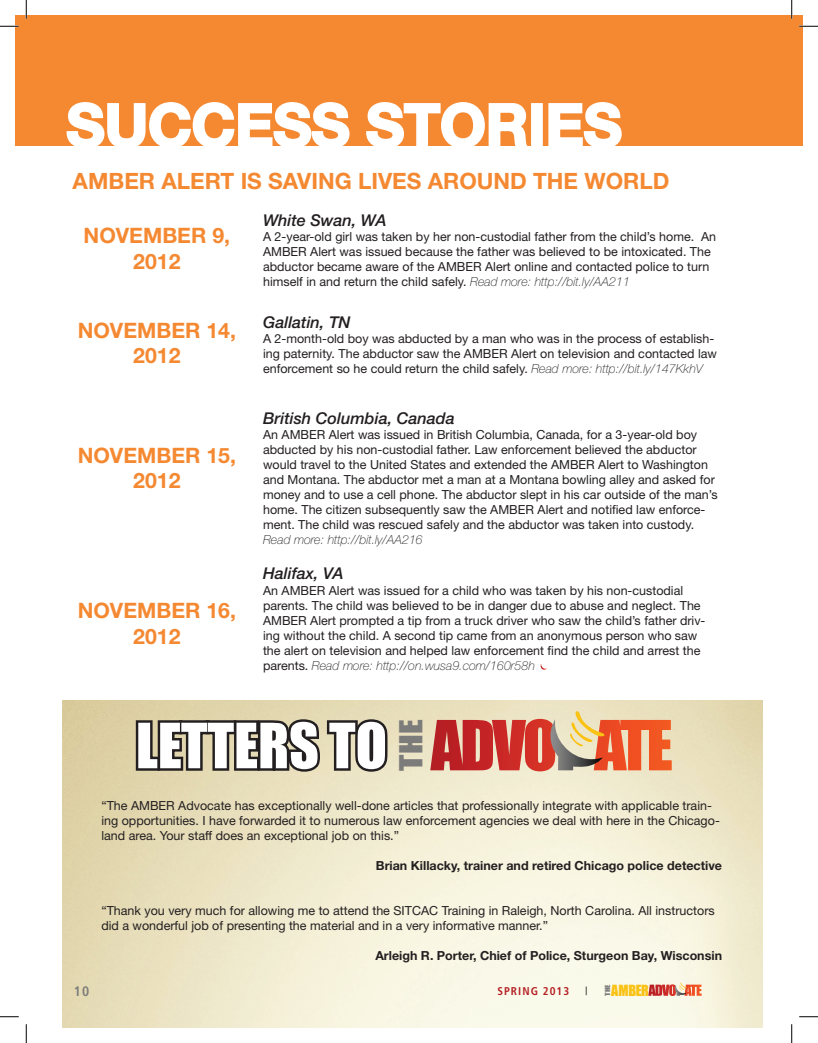
<style>
.page{position:relative;width:818px;height:1043px;background:#fff}
.page>*{position:absolute;margin:0;border:0;box-sizing:border-box;transform-origin:0 0}
.t1{font:700 58.75px "Helvetica Neue";color:#fff}
.t2{font:57.62px "Impact";color:#fff}
.t3{font:29.12px "Impact";color:#7c7c7b;scale:1.22 1}
.t4{font:700 22.5px "Helvetica Neue";color:#f58932}
.t5{font:700 21.25px/25.5px "Helvetica Neue";color:#f58932;text-align:center}
.t6{font:italic 500 16.25px "Helvetica Neue";color:#231f20}
.t7{font:14.12px "Impact";letter-spacing:-.025em;color:#f9c214}
.t8{font:700 condensed 13.75px "Frutiger";color:#7c7c7b}
.t9{font:12.5px/15px "Helvetica Neue";color:#231f20}
.t10{font:700 12.5px "Helvetica Neue";color:#231f20}
.t11{font:italic 100 12.5px "Helvetica Neue";color:#231f20}
.t12{font:700 condensed 11.25px "Frutiger";letter-spacing:.09em;color:#b41f23}
.t13{font:300 11.25px "Frutiger";color:#231f20}
.t14{font:6.5px "Impact";color:#7c7c7b;scale:1.22 1}
.s1{font-weight:100;font-style:italic}
</style>
<div class="page">
<img style="left:63px;top:700px;width:699px;height:328px">
<svg style="left:648px;top:982px;width:53px;height:14px"></svg>
<div style="left:15px;top:15px;width:787px;height:130px;background:#f58932"></div>
<svg style="left:65px;top:102px;width:286px;height:44px"></svg>
<svg style="left:365px;top:102px;width:166px;height:44px"></svg>
<div style="left:531px;top:103px;width:12px;height:45px;border:3px solid #fff"></div>
<svg style="left:547px;top:102px;width:76px;height:44px"></svg>
<svg style="left:540px;top:664px;width:7px;height:5px"></svg>
<svg style="left:133px;top:715px;width:257px;height:60px;background:#8c8470"></svg>
<svg style="left:430px;top:709px;width:241px;height:62px;background:#d98168"></svg>
<svg style="left:0;top:25px;width:19px;height:2px"></svg>
<svg style="left:799px;top:25px;width:19px;height:2px"></svg>
<svg style="left:0;top:1016px;width:19px;height:1px"></svg>
<svg style="left:799px;top:1016px;width:19px;height:1px"></svg>
<svg style="left:25px;top:0;width:2px;height:19px"></svg>
<svg style="left:25px;top:1024px;width:2px;height:18px"></svg>
<svg style="left:791px;top:0;width:1px;height:19px"></svg>
<svg style="left:791px;top:1024px;width:1px;height:18px"></svg>
<h1 class="t1" style="left:66px;top:89px;width:557px">SUCCESS STORIES</h1>
<h3 class="t4" style="left:73px;top:167px;width:598px">AMBER ALERT IS SAVING LIVES AROUND THE WORLD</h3>
<h3 class="t5" style="left:84px;top:222px;width:148px">NOVEMBER 9,<br>2012</h3>
<h3 class="t6" style="left:263px;top:210px;width:125px">White Swan, WA</h3>
<p class="t9" style="left:263px;top:229px;width:454px">A 2-year-old girl was taken by her non-custodial father from the child’s home. An AMBER Alert was issued because the father was believed to be intoxicated. The abductor became aware of the AMBER Alert online and contacted police to turn himself in and return the child safely. <span class="s1">Read more: http://bit.ly/AA211</span></p>
<h3 class="t6" style="left:263px;top:312px;width:89px">Gallatin, TN</h3>
<p class="t9" style="left:263px;top:331px;width:455px">A 2-month-old boy was abducted by a man who was in the process of establish&shy;ing paternity. The abductor saw the AMBER Alert on television and contacted law enforcement so he could return the child safely. <span class="s1">Read more: http://bit.ly/147KkhV</span></p>
<h3 class="t6" style="left:263px;top:408px;width:193px">British Columbia, Canada</h3>
<p class="t9" style="left:263px;top:426px;width:456px">An AMBER Alert was issued in British Columbia, Canada, for a 3-year-old boy abducted by his non-custodial father. Law enforcement believed the abductor would travel to the United States and extended the AMBER Alert to Washington and Montana. The abductor met a man at a Montana bowling alley and asked for money and to use a cell phone. The abductor slept in his car outside of the man’s home. The citizen subsequently saw the AMBER Alert and notified law enforce&shy;ment. The child was rescued safely and the abductor was taken into custody.</p>
<p class="t11" style="left:263px;top:532px;width:161px">Read more: http://bit.ly/AA216</p>
<h3 class="t6" style="left:263px;top:564px;width:82px">Halifax, VA</h3>
<p class="t9" style="left:263px;top:582px;width:444px">An AMBER Alert was issued for a child who was taken by his non-custodial parents. The child was believed to be in danger due to abuse and neglect. The AMBER Alert prompted a tip from a truck driver who saw the child’s father driv&shy;ing without the child. A second tip came from an anonymous person who saw the alert on television and helped law enforcement find the child and arrest the parents. <span class="s1">Read more: http://on.wusa9.com/160r58h</span></p>
<h3 class="t5" style="left:78px;top:317px;width:32px">November</h3>
<h3 class="t5" style="left:206px;top:317px;width:31px">14,</h3>
<h3 class="t5" style="left:133px;top:342px;width:49px">2012</h3>
<h3 class="t5" style="left:78px;top:441px;width:32px">November</h3>
<h3 class="t5" style="left:206px;top:441px;width:31px">15,</h3>
<h3 class="t5" style="left:133px;top:467px;width:49px">2012</h3>
<h3 class="t5" style="left:78px;top:597px;width:32px">November</h3>
<h3 class="t5" style="left:206px;top:597px;width:31px">16,</h3>
<h3 class="t5" style="left:133px;top:623px;width:49px">2012</h3>
<h2 class="t2" style="left:136px;top:701px;width:252px">LETTERS TO</h2>
<h3 class="t3" style="left:388px;top:771px;width:44px;rotate:-90deg">THE</h3>
<p class="t9" style="left:101px;top:797px;width:620px">“The AMBER Advocate has exceptionally well-done articles that professionally integrate with applicable train&shy;ing opportunities. I have forwarded it to numerous law enforcement agencies we deal with here in the Chicago&shy;land area. Your staff does an exceptional job on this.”</p>
<p class="t10" style="left:376px;top:857px;width:347px">Brian Killacky, trainer and retired Chicago police detective</p>
<p class="t9" style="left:101px;top:902px;width:615px">“Thank you very much for allowing me to attend the SITCAC Training in Raleigh, North Carolina. All instructors did a wonderful job of presenting the material and in a very informative manner.”</p>
<p class="t10" style="left:375px;top:947px;width:348px">Arleigh R. Porter, Chief of Police, Sturgeon Bay, Wisconsin</p>
<p class="t8" style="left:74px;top:983px;width:17px">10</p>
<p class="t12" style="left:497px;top:983px;width:73px">SPRING 2013</p>
<p class="t13" style="left:585px;top:984px;width:4px">|</p>
<p class="t14" style="left:602px;top:995px;width:11px;rotate:-90deg">THE</p>
<p class="t7" style="left:611px;top:979px;width:39px">AMBER</p>
</div>
